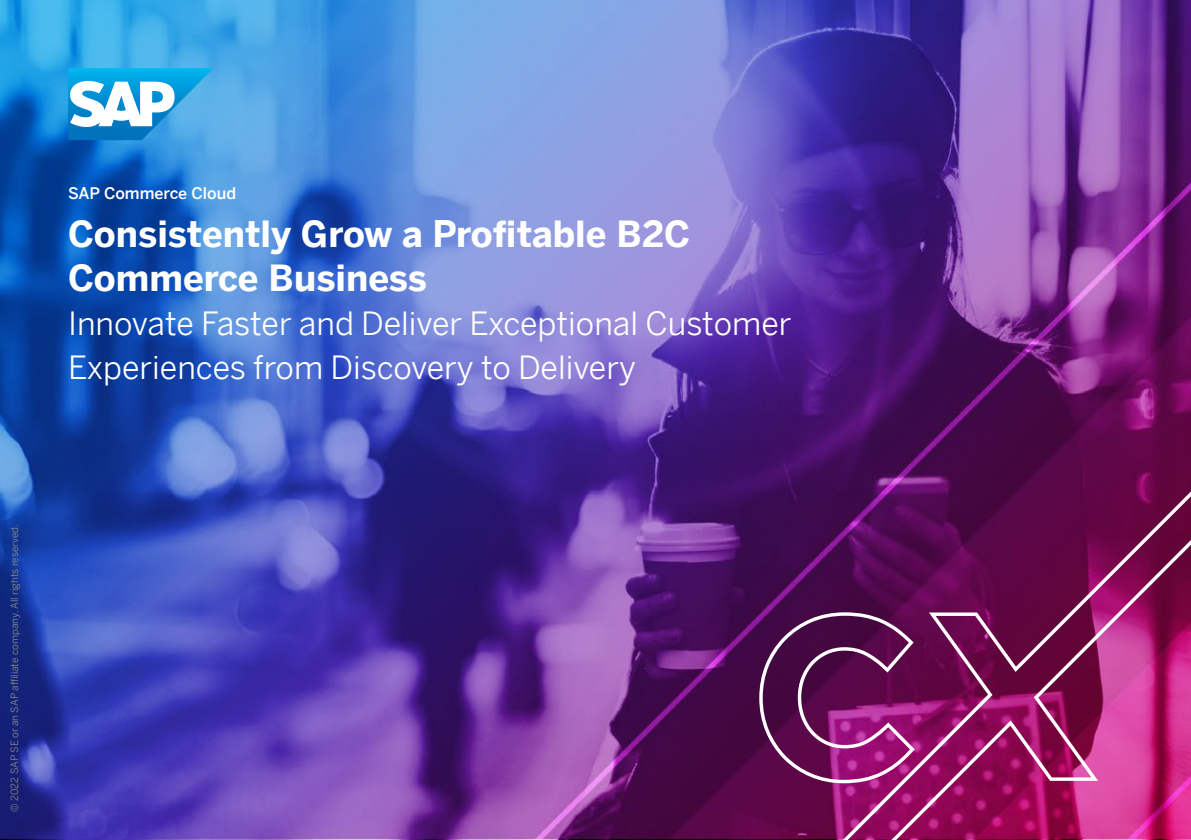
<style>
.page{position:relative;width:1191px;height:840px;background:#fff}
.page>*{position:absolute;margin:0;border:0;box-sizing:border-box;transform-origin:0 0}
.t1{font:700 36px/44px "Benton Sans";color:#fff}
.t2{font:32px/44px "Benton Sans";color:#fff}
.t3{font:500 16px "Benton Sans";color:#fff}
.t4{font:10px "Benton Sans";color:#8a8c8e}
</style>
<div class="page">
<img style="left:0;top:0;width:1191px;height:839px">
<img style="left:759px;top:374px;width:432px;height:465px">
<svg style="left:68px;top:68px;width:146px;height:72px"></svg>
<p class="t3" style="left:68px;top:181px;width:170px">SAP Commerce Cloud</p>
<p class="t1" style="left:68px;top:210px;width:624px">Consistently Grow a Profitable B2C<br>Commerce Business</p>
<p class="t2" style="left:68px;top:299px;width:725px">Innovate Faster and Deliver Exceptional Customer<br>Experiences from Discovery to Delivery</p>
<p class="t4" style="left:7px;top:811px;width:289px;rotate:-90deg">© 2022 SAP SE or an SAP affiliate company. All rights reserved.</p>
</div>
